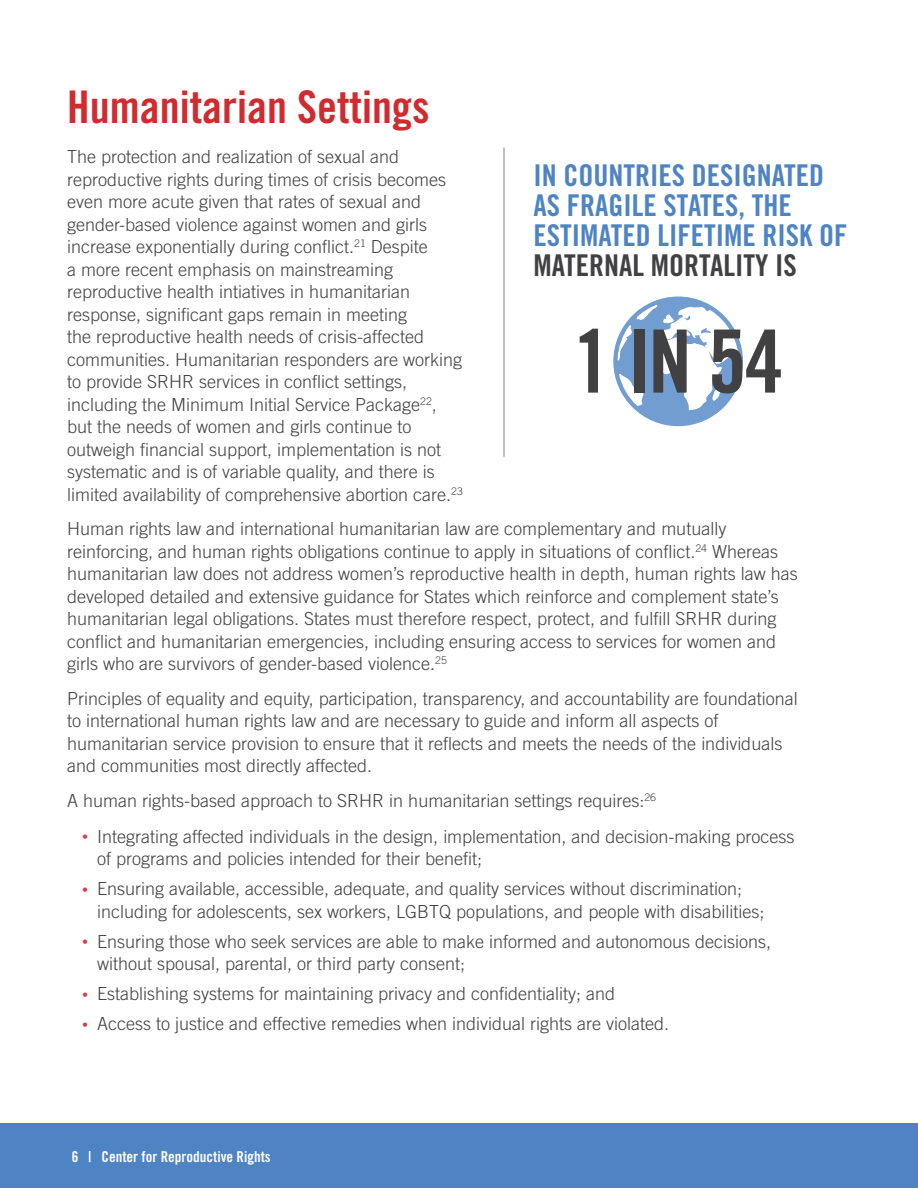
<style>
.page{position:relative;width:918px;height:1188px;background:#fff}
.page>*{position:absolute;margin:0;border:0;box-sizing:border-box;transform-origin:0 0}
.t1{font:87.3px "Trade Gothic Bold Cond Twenty";color:#414042}
.t2{font:45px "Trade Gothic Bold Cond Twenty";color:#d02c2f}
.t3{font:32.7px/31.3px "Trade Gothic Bold Cond Twenty";letter-spacing:-.02em;color:#4e84c4}
.t4{font:32.7px "Trade Gothic Bold Cond Twenty";letter-spacing:-.02em;color:#414042}
.t5{font:30px/30px "Trade Gothic Bold Cond Twenty";color:#4e84c4}
.t6{font:30px "Trade Gothic Bold Cond Twenty";color:#414042}
.t7{font:300 18px/22.5px "Trade Gothic";color:#414042}
.t8{font:15px "Trade Gothic Bold Cond Twenty";color:#fff}
.s1{font-size:12px;color:#d44144}
</style>
<div class="page">
<div style="left:0;top:1123px;width:918px;height:65px;background:#4e84c4"></div>
<svg style="left:613px;top:296px;width:130px;height:131px"></svg>
<hr style="left:504px;top:148px;width:1px;height:309px;background:#808285">
<h2 class="t2" style="left:67px;top:79px;width:364px">Humanitarian Settings</h2>
<p class="t7" style="left:67px;top:145px;width:397px">The protection and realization of sexual and reproductive rights during times of crisis becomes even more acute given that rates of sexual and gender-based violence against women and girls increase exponentially during conflict.<sup>21</sup> Despite<br>a more recent emphasis on mainstreaming reproductive health intiatives in humanitarian response, significant gaps remain in meeting<br>the reproductive health needs of crisis-affected communities. Humanitarian responders are working to provide SRHR services in conflict settings, including the Minimum Initial Service Package<sup>22</sup>, but the needs of women and girls continue to outweigh financial support, implementation is not systematic and is of variable quality, and there is limited availability of comprehensive abortion care.<sup>23</sup></p>
<p class="t7" style="left:67px;top:517px;width:732px">Human rights law and international humanitarian law are complementary and mutually reinforcing, and human rights obligations continue to apply in situations of conflict.<sup>24</sup> Whereas humanitarian law does not address women’s reproductive health in depth, human rights law has developed detailed and extensive guidance for States which reinforce and complement state’s humanitarian legal obligations. States must therefore respect, protect, and fulfill SRHR during conflict and humanitarian emergencies, including ensuring access to services for women and girls who are survivors of gender-based violence.<sup>25</sup></p>
<p class="t7" style="left:67px;top:687px;width:732px">Principles of equality and equity, participation, transparency, and accountability are foundational to international human rights law and are necessary to guide and inform all aspects of humanitarian service provision to ensure that it reflects and meets the needs of the individuals and communities most directly affected.</p>
<p class="t7" style="left:67px;top:789px;width:590px">A human rights-based approach to SRHR in humanitarian settings requires:<sup>26</sup></p>
<p class="t7" style="left:97px;top:825px;width:699px;text-indent:-15px"><span class="s1">•</span> Integrating affected individuals in the design, implementation, and decision-making process of programs and policies intended for their benefit;</p>
<p class="t7" style="left:97px;top:877px;width:669px;text-indent:-15px"><span class="s1">•</span> Ensuring available, accessible, adequate, and quality services without discrimination; including for adolescents, sex workers, LGBTQ populations, and people with disabilities;</p>
<p class="t7" style="left:97px;top:930px;width:676px;text-indent:-15px"><span class="s1">•</span> Ensuring those who seek services are able to make informed and autonomous decisions, without spousal, parental, or third party consent;</p>
<p class="t7" style="left:82px;top:982px;width:535px"><span class="s1">•</span> Establishing systems for maintaining privacy and confidentiality; and</p>
<p class="t7" style="left:82px;top:1012px;width:589px"><span class="s1">•</span> Access to justice and effective remedies when individual rights are violated.</p>
<h3 class="t5" style="left:534px;top:160px;width:315px">IN COUNTRIES DESIGNATED<br>AS FRAGILE STATES, THE<br>ESTIMATED LIFETIME RISK OF</h3>
<h3 class="t6" style="left:534px;top:247px;width:265px">MATERNAL MORTALITY IS</h3>
<h3 class="t3" style="left:506px;top:164px;width:340px">IN COUNTRIES DESIGNATED AS<br>FRAGILE STATES, THE<br>ESTIMATED LIFETIME RISK OF</h3>
<h3 class="t4" style="left:506px;top:254px;width:277px">MATERNAL MORTALITY IS</h3>
<h1 class="t1" style="left:573px;top:308px;width:212px">1 IN 54</h1>
<p class="t8" style="left:72px;top:1147px;width:201px">6 | Center for Reproductive Rights</p>
</div>
